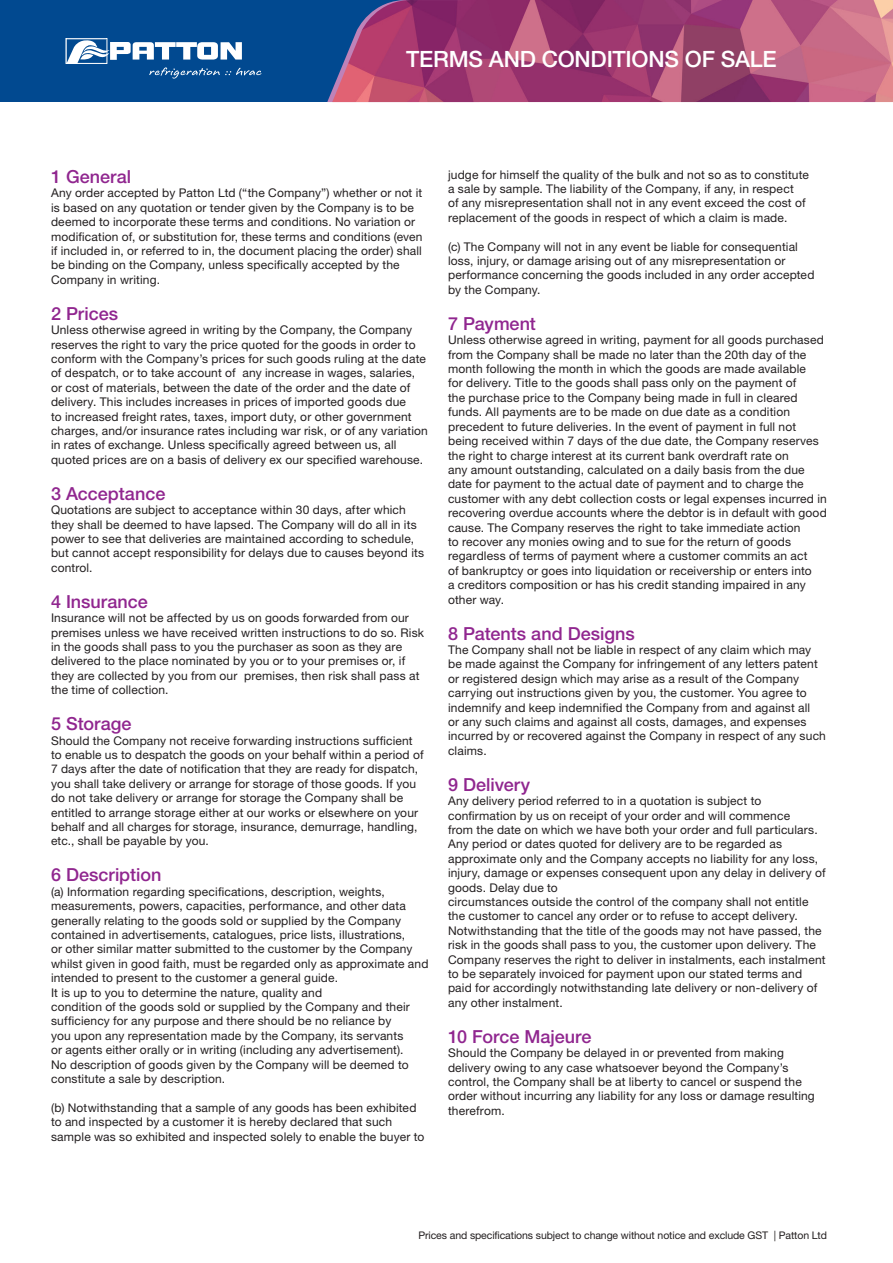
<style>
.page{position:relative;width:893px;height:1263px;background:#fff}
.page>*{position:absolute;margin:0;border:0;box-sizing:border-box;transform-origin:0 0}
.t1{font:500 22.5px "Helvetica Neue LT Std";letter-spacing:-.01em;color:#fff}
.Main_Des_8pt{font:500 18px "Helvetica Neue LT Std";color:#90268f}
.Main_Des_8pt-2{font:12px/14.4px "Helvetica Neue LT Std";letter-spacing:.015em;color:#231f20}
.t2{font:10.5px "Helvetica Neue LT Std";letter-spacing:-.01em;color:#231f20}
</style>
<div class="page">
<div style="left:0;top:0;width:893px;height:102px;background:#014990"></div>
<div style="left:66px;top:38px;width:41px;height:25px;border:1px solid #fff"></div>
<svg style="left:67px;top:39px;width:194px;height:40px"></svg>
<img style="left:479px;top:0;width:414px;height:102px">
<svg style="left:327px;top:0;width:152px;height:102px"></svg>
<h1 class="t1" style="left:406px;top:46px;width:372px">TERMS AND CONDITIONS OF SALE</h1>
<p class="Main_Des_8pt" style="left:51px;top:166px;width:82px">1 General</p>
<p class="Main_Des_8pt-2" style="left:51px;top:186px;width:373px">Any order accepted by Patton Ltd (“the Company”) whether or not it is based on any quotation or tender given by the Company is to be deemed to incorporate these terms and conditions. No variation or modification of, or substitution for, these terms and conditions (even if included in, or referred to in, the document placing the order) shall be binding on the Company, unless specifically accepted by the Company in writing.</p>
<p class="Main_Des_8pt" style="left:51px;top:303px;width:69px">2 Prices</p>
<p class="Main_Des_8pt-2" style="left:51px;top:323px;width:378px">Unless otherwise agreed in writing by the Company, the Company reserves the right to vary the price quoted for the goods in order to conform with the Company’s prices for such goods ruling at the date of despatch, or to take account of any increase in wages, salaries, or cost of materials, between the date of the order and the date of delivery. This includes increases in prices of imported goods due<br>to increased freight rates, taxes, import duty, or other government charges, and/or insurance rates including war risk, or of any variation in rates of exchange. Unless specifically agreed between us, all quoted prices are on a basis of delivery ex our specified warehouse.</p>
<p class="Main_Des_8pt" style="left:51px;top:483px;width:116px">3 Acceptance</p>
<p class="Main_Des_8pt-2" style="left:51px;top:503px;width:375px">Quotations are subject to acceptance within 30 days, after which they shall be deemed to have lapsed. The Company will do all in its power to see that deliveries are maintained according to schedule, but cannot accept responsibility for delays due to causes beyond its control.</p>
<p class="Main_Des_8pt" style="left:51px;top:591px;width:98px">4 Insurance</p>
<p class="Main_Des_8pt-2" style="left:51px;top:611px;width:375px">Insurance will not be affected by us on goods forwarded from our premises unless we have received written instructions to do so. Risk in the goods shall pass to you the purchaser as soon as they are delivered to the place nominated by you or to your premises or, if they are collected by you from our premises, then risk shall pass at the time of collection.</p>
<p class="Main_Des_8pt" style="left:51px;top:713px;width:82px">5 Storage</p>
<p class="Main_Des_8pt-2" style="left:51px;top:733px;width:374px">Should the Company not receive forwarding instructions sufficient to enable us to despatch the goods on your behalf within a period of 7 days after the date of notification that they are ready for dispatch, you shall take delivery or arrange for storage of those goods. If you do not take delivery or arrange for storage the Company shall be entitled to arrange storage either at our works or elsewhere on your behalf and all charges for storage, insurance, demurrage, handling, etc., shall be payable by you.</p>
<p class="Main_Des_8pt" style="left:51px;top:864px;width:112px">6 Description</p>
<p class="Main_Des_8pt-2" style="left:51px;top:884px;width:379px">(a) Information regarding specifications, description, weights, measurements, powers, capacities, performance, and other data generally relating to the goods sold or supplied by the Company contained in advertisements, catalogues, price lists, illustrations,<br>or other similar matter submitted to the customer by the Company whilst given in good faith, must be regarded only as approximate and intended to present to the customer a general guide.<br>It is up to you to determine the nature, quality and<br>condition of the goods sold or supplied by the Company and their sufficiency for any purpose and there should be no reliance by<br>you upon any representation made by the Company, its servants<br>or agents either orally or in writing (including any advertisement).<br>No description of goods given by the Company will be deemed to constitute a sale by description.</p>
<p class="Main_Des_8pt-2" style="left:51px;top:1100px;width:375px">(b) Notwithstanding that a sample of any goods has been exhibited to and inspected by a customer it is hereby declared that such sample was so exhibited and inspected solely to enable the buyer to</p>
<p class="Main_Des_8pt-2" style="left:448px;top:167px;width:362px">judge for himself the quality of the bulk and not so as to constitute a sale by sample. The liability of the Company, if any, in respect<br>of any misrepresentation shall not in any event exceed the cost of replacement of the goods in respect of which a claim is made.</p>
<p class="Main_Des_8pt-2" style="left:448px;top:239px;width:368px">(c) The Company will not in any event be liable for consequential loss, injury, or damage arising out of any misrepresentation or performance concerning the goods included in any order accepted by the Company.</p>
<p class="Main_Des_8pt" style="left:448px;top:313px;width:89px">7 Payment</p>
<p class="Main_Des_8pt-2" style="left:448px;top:333px;width:380px">Unless otherwise agreed in writing, payment for all goods purchased from the Company shall be made no later than the 20th day of the month following the month in which the goods are made available<br>for delivery. Title to the goods shall pass only on the payment of<br>the purchase price to the Company being made in full in cleared funds. All payments are to be made on due date as a condition precedent to future deliveries. In the event of payment in full not being received within 7 days of the due date, the Company reserves the right to charge interest at its current bank overdraft rate on<br>any amount outstanding, calculated on a daily basis from the due date for payment to the actual date of payment and to charge the customer with any debt collection costs or legal expenses incurred in recovering overdue accounts where the debtor is in default with good cause. The Company reserves the right to take immediate action<br>to recover any monies owing and to sue for the return of goods regardless of terms of payment where a customer commits an act<br>of bankruptcy or goes into liquidation or receivership or enters into<br>a creditors composition or has his credit standing impaired in any other way.</p>
<p class="Main_Des_8pt" style="left:448px;top:622px;width:188px">8 Patents and Designs</p>
<p class="Main_Des_8pt-2" style="left:448px;top:642px;width:379px">The Company shall not be liable in respect of any claim which may be made against the Company for infringement of any letters patent or registered design which may arise as a result of the Company carrying out instructions given by you, the customer. You agree to indemnify and keep indemnified the Company from and against all<br>or any such claims and against all costs, damages, and expenses incurred by or recovered against the Company in respect of any such claims.</p>
<p class="Main_Des_8pt" style="left:448px;top:774px;width:84px">9 Delivery</p>
<p class="Main_Des_8pt-2" style="left:448px;top:793px;width:379px">Any delivery period referred to in a quotation is subject to confirmation by us on receipt of your order and will commence<br>from the date on which we have both your order and full particulars.<br>Any period or dates quoted for delivery are to be regarded as approximate only and the Company accepts no liability for any loss, injury, damage or expenses consequent upon any delay in delivery of goods. Delay due to<br>circumstances outside the control of the company shall not entitle the customer to cancel any order or to refuse to accept delivery.<br>Notwithstanding that the title of the goods may not have passed, the risk in the goods shall pass to you, the customer upon delivery. The Company reserves the right to deliver in instalments, each instalment to be separately invoiced for payment upon our stated terms and paid for accordingly notwithstanding late delivery or non-delivery of any other instalment.</p>
<p class="Main_Des_8pt" style="left:448px;top:1026px;width:145px">10 Force Majeure</p>
<p class="Main_Des_8pt-2" style="left:448px;top:1045px;width:368px">Should the Company be delayed in or prevented from making delivery owing to any case whatsoever beyond the Company’s control, the Company shall be at liberty to cancel or suspend the order without incurring any liability for any loss or damage resulting therefrom.</p>
<p class="t2" style="left:418px;top:1228px;width:410px">Prices and specifications subject to change without notice and exclude GST | Patton Ltd</p>
</div>
